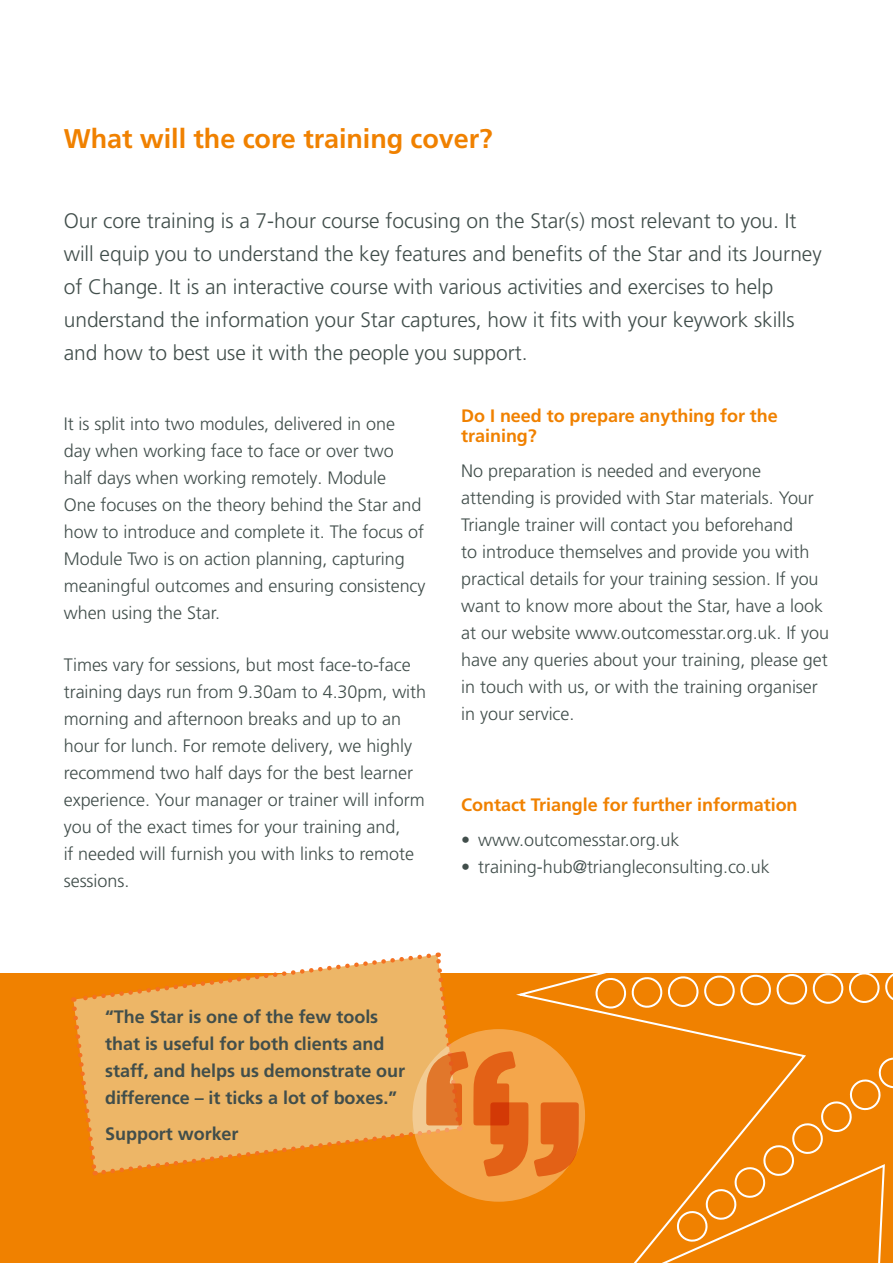
<style>
.page{position:relative;width:893px;height:1263px;background:#fff}
.page>*{position:absolute;margin:0;border:0;box-sizing:border-box;transform-origin:0 0}
.heading_zero{font:700 27px "Frutiger LT Pro";letter-spacing:-.005em;color:#f08100}
.STANDFIRST{font:300 21px/33px "Frutiger LT Pro";letter-spacing:-.005em;color:#414e4b}
.t1{font:300 18px/27px "Frutiger LT Pro";letter-spacing:-.005em;color:#414e4b}
.t2{font:700 18px/27px "Frutiger LT Pro";letter-spacing:-.005em;color:#414e4b}
.HEADING_4__TRIANGLE_TEAL{font:700 18px/19.5px "Frutiger LT Pro";letter-spacing:-.005em;color:#f08100}
</style>
<div class="page">
<div style="left:0;top:434px;width:893px;height:829px;background:#f08100"></div>
<svg style="left:595px;top:973px;width:298px;height:39px"></svg>
<svg style="left:675px;top:1055px;width:218px;height:189px"></svg>
<div style="left:0;top:403px;width:893px;height:570px;background:#fff"></div>
<div style="left:412px;top:1029px;width:173px;height:173px;background:#f4a64b;border-radius:50%"></div>
<svg style="left:71px;top:952px;width:508px;height:225px"></svg>
<p class="heading_zero" style="left:64px;top:122px;width:430px">What will the core training cover?</p>
<p class="STANDFIRST" style="left:64px;top:205px;width:759px">Our core training is a 7-hour course focusing on the Star(s) most relevant to you. It will equip you to understand the key features and benefits of the Star and its Journey of Change. It is an interactive course with various activities and exercises to help understand the information your Star captures, how it fits with your keywork skills and how to best use it with the people you support.</p>
<p class="t1" style="left:64px;top:410px;width:363px">It is split into two modules, delivered in one day when working face to face or over two half days when working remotely. Module<br>One focuses on the theory behind the Star and how to introduce and complete it. The focus of Module Two is on action planning, capturing meaningful outcomes and ensuring consistency when using the Star.</p>
<p class="t1" style="left:64px;top:652px;width:364px">Times vary for sessions, but most face-to-face training days run from 9.30am to 4.30pm, with morning and afternoon breaks and up to an hour for lunch. For remote delivery, we highly recommend two half days for the best learner experience. Your manager or trainer will inform you of the exact times for your training and,<br>if needed will furnish you with links to remote sessions.</p>
<p class="HEADING_4__TRIANGLE_TEAL" style="left:461px;top:406px;width:318px">Do I need to prepare anything for the training?</p>
<p class="t1" style="left:461px;top:458px;width:369px">No preparation is needed and everyone attending is provided with Star materials. Your Triangle trainer will contact you beforehand<br>to introduce themselves and provide you with practical details for your training session. If you want to know more about the Star, have a look at our website www.outcomesstar.org.uk. If you have any queries about your training, please get in touch with us, or with the training organiser in your service.</p>
<p class="HEADING_4__TRIANGLE_TEAL" style="left:461px;top:794px;width:338px">Contact Triangle for further information</p>
<p class="t1" style="left:461px;top:826px;width:220px">• www.outcomesstar.org.uk</p>
<p class="t1" style="left:461px;top:853px;width:310px">• training-hub@triangleconsulting.co.uk</p>
<p class="t2" style="left:105px;top:1004px;width:301px">“The Star is one of the few tools that is useful for both clients and staff, and helps us demonstrate our difference – it ticks a lot of boxes.”</p>
<p class="t2" style="left:105px;top:1120px;width:135px">Support worker</p>
</div>
